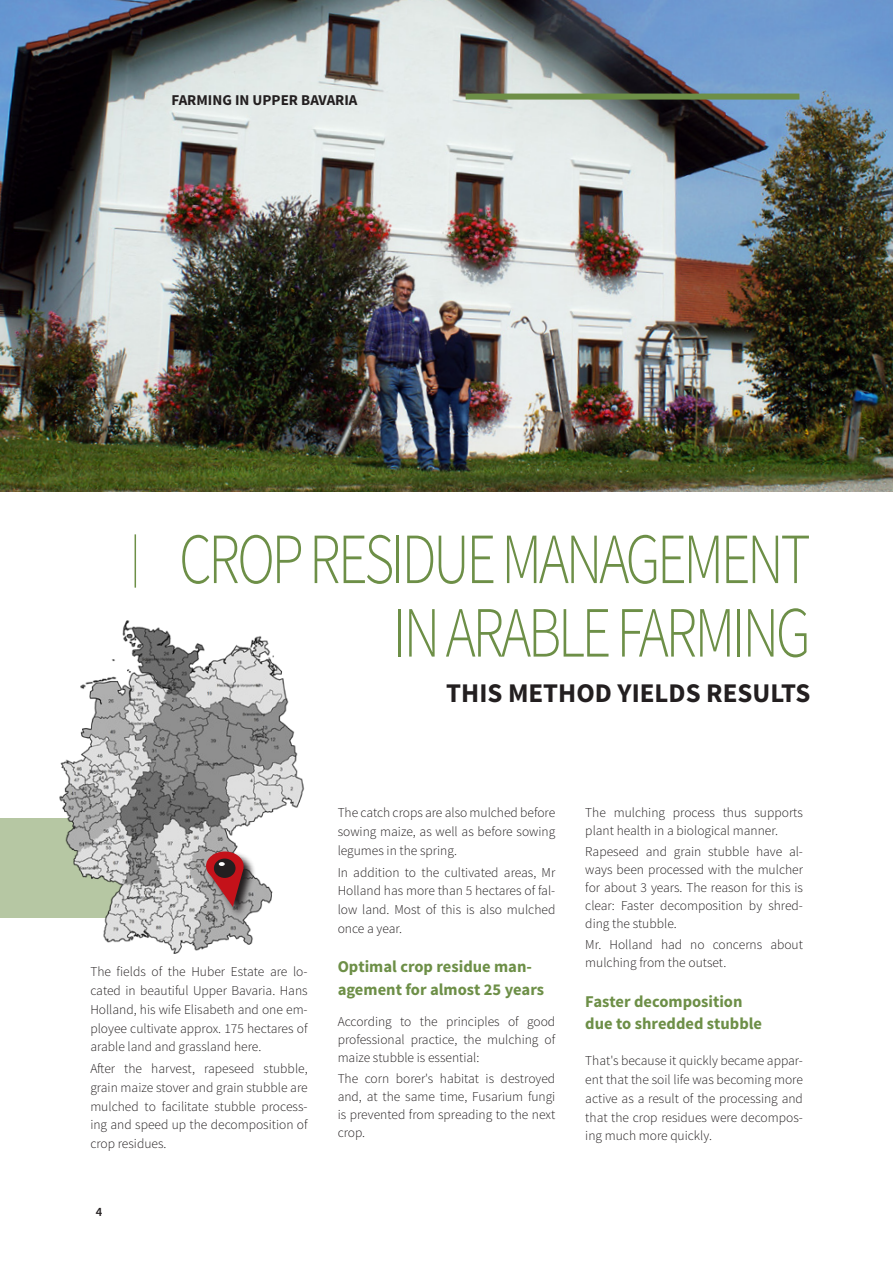
<style>
.page{position:relative;width:893px;height:1263px;background:#fff}
.page>*{position:absolute;margin:0;border:0;box-sizing:border-box;transform-origin:0 0}
.Seitenkopfzeile___bl{font:300 72px "Source Sans Pro";letter-spacing:-.05em;color:#6d8f47;scale:.8 1}
.Abschnittstitel_Seit{font:700 27px "Source Sans Pro";color:#231f20}
.Hervorhebungen_Zitat{font:700 16.5px/22.5px "Source Sans Pro";color:#6d8f47}
.Abschnittstitel_Seit-2{font:700 15px "Source Sans Pro";color:#231f20}
.ABB_Fließtext{font:300 13.5px/18.8px "Source Sans Pro";color:#231f20;text-align:justify}
.t1{font:600 12.75px "Source Sans Pro";color:#231f20}
</style>
<div class="page">
<div style="left:0;top:819px;width:215px;height:99px;background:#b6c7a3"></div>
<img style="left:0;top:0;width:893px;height:492px">
<img style="left:57px;top:620px;width:248px;height:334px">
<svg style="left:206px;top:851px;width:50px;height:68px"></svg>
<div style="left:206px;top:851px;width:38px;height:29px;background:#c4121a;border-radius:50%"></div>
<svg style="left:214px;top:858px;width:22px;height:20px"></svg>
<svg style="left:207px;top:862px;width:37px;height:45px;background:#8b4145"></svg>
<hr style="left:135px;top:534px;width:1px;height:54px;background:#6d8f47">
<div style="left:466px;top:94px;width:333px;height:6px;background:#6d8f47"></div>
<p class="Abschnittstitel_Seit-2" style="left:171px;top:90px;width:188px">FARMING IN UPPER BAVARIA</p>
<p class="Seitenkopfzeile___bl" style="left:179px;top:515px;width:790px">CROP RESIDUE MANAGEMENT</p>
<p class="Seitenkopfzeile___bl" style="left:393px;top:589px;width:523px">IN ARABLE FARMING</p>
<p class="Abschnittstitel_Seit" style="left:446px;top:675px;width:366px">THIS METHOD YIELDS RESULTS</p>
<p class="ABB_Fließtext" style="left:90px;top:962px;width:219px">The fields of the Huber Estate are lo&shy;cated in beautiful Upper Bavaria. Hans Holland, his wife Elisabeth and one em&shy;ployee cultivate approx. 175 hectares of arable land and grassland here.</p>
<p class="ABB_Fließtext" style="left:90px;top:1059px;width:219px">After the harvest, rapeseed stubble, grain maize stover and grain stubble are mulched to facilitate stubble process&shy;ing and speed up the decomposition of crop residues.</p>
<p class="t1" style="left:96px;top:1203px;width:8px">4</p>
<p class="ABB_Fließtext" style="left:338px;top:804px;width:219px">The catch crops are also mulched before sowing maize, as well as before sowing legumes in the spring.</p>
<p class="ABB_Fließtext" style="left:338px;top:863px;width:219px">In addition to the cultivated areas, Mr Holland has more than 5 hectares of fal&shy;low land. Most of this is also mulched once a year.</p>
<p class="Hervorhebungen_Zitat" style="left:338px;top:956px;width:208px">Optimal crop residue man&shy;agement for almost 25 years</p>
<p class="ABB_Fließtext" style="left:338px;top:1012px;width:219px;line-height:18px">According to the principles of good professional practice, the mulching of maize stubble is essential:</p>
<p class="ABB_Fließtext" style="left:338px;top:1069px;width:219px;line-height:18px">The corn borer's habitat is destroyed and, at the same time, Fusarium fungi is prevented from spreading to the next crop.</p>
<p class="ABB_Fließtext" style="left:585px;top:804px;width:219px;line-height:18px">The mulching process thus supports plant health in a biological manner.</p>
<p class="ABB_Fließtext" style="left:585px;top:843px;width:219px;line-height:18px">Rapeseed and grain stubble have al&shy;ways been processed with the mulcher for about 3 years. The reason for this is clear: Faster decomposition by shred&shy;ding the stubble.</p>
<p class="ABB_Fließtext" style="left:585px;top:936px;width:219px;line-height:18px">Mr. Holland had no concerns about mulching from the outset.</p>
<p class="Hervorhebungen_Zitat" style="left:585px;top:991px;width:178px">Faster decomposition due to shredded stubble</p>
<p class="ABB_Fließtext" style="left:585px;top:1051px;width:219px">That's because it quickly became appar&shy;ent that the soil life was becoming more active as a result of the processing and that the crop residues were decompos&shy;ing much more quickly.</p>
</div>
